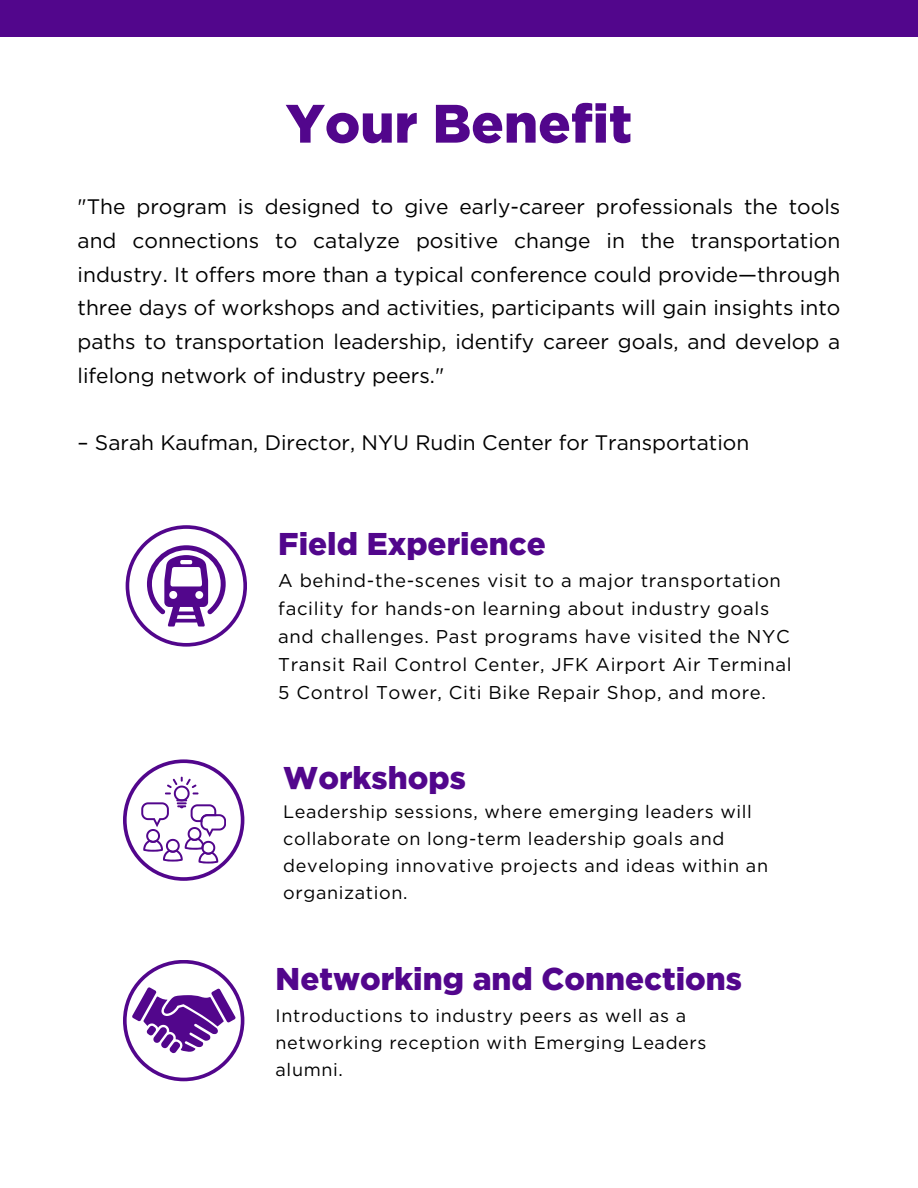
<style>
.page{position:relative;width:918px;height:1188px;background:#fff}
.page>*{position:absolute;margin:0;border:0;box-sizing:border-box;transform-origin:0 0}
.t1{font:900 54px "Gotham";color:#52068c}
.t2{font:900 31.5px "Gotham";color:#52068c}
.t3{font:21px/33.8px "Gotham";color:#000;text-align:justify}
.t4{font:18.45px/28.2px "Gotham";letter-spacing:.035em;color:#000}
.t5{font:18px/27px "Gotham";letter-spacing:.035em;color:#000}
</style>
<div class="page">
<div style="left:0;top:0;width:918px;height:37px;background:#52068c"></div>
<svg style="left:126px;top:525px;width:121px;height:122px"></svg>
<svg style="left:123px;top:759px;width:121px;height:122px"></svg>
<svg style="left:123px;top:960px;width:121px;height:121px"></svg>
<p class="t1" style="left:286px;top:91px;width:348px">Your Benefit</p>
<p class="t3" style="left:78px;top:190px;width:764px">"The program is designed to give early-career professionals the tools and connections to catalyze positive change in the transportation industry. It offers more than a typical conference could provide—through three days of workshops and activities, participants will gain insights into paths to transportation leadership, identify career goals, and develop a lifelong network of industry peers."</p>
<p class="t3" style="left:78px;top:426px;width:673px">– Sarah Kaufman, Director, NYU Rudin Center for Transportation</p>
<p class="t2" style="left:278px;top:525px;width:269px">Field Experience</p>
<p class="t4" style="left:278px;top:566px;width:515px">A behind-the-scenes visit to a major transportation facility for hands-on learning about industry goals and challenges. Past programs have visited the NYC Transit Rail Control Center, JFK Airport Air Terminal 5 Control Tower, Citi Bike Repair Shop, and more.</p>
<p class="t2" style="left:283px;top:759px;width:184px">Workshops</p>
<p class="t5" style="left:283px;top:798px;width:486px">Leadership sessions, where emerging leaders will collaborate on long-term leadership goals and developing innovative projects and ideas within an organization.</p>
<p class="t2" style="left:276px;top:960px;width:468px">Networking and Connections</p>
<p class="t5" style="left:276px;top:1002px;width:432px">Introductions to industry peers as well as a networking reception with Emerging Leaders alumni.</p>
</div>
